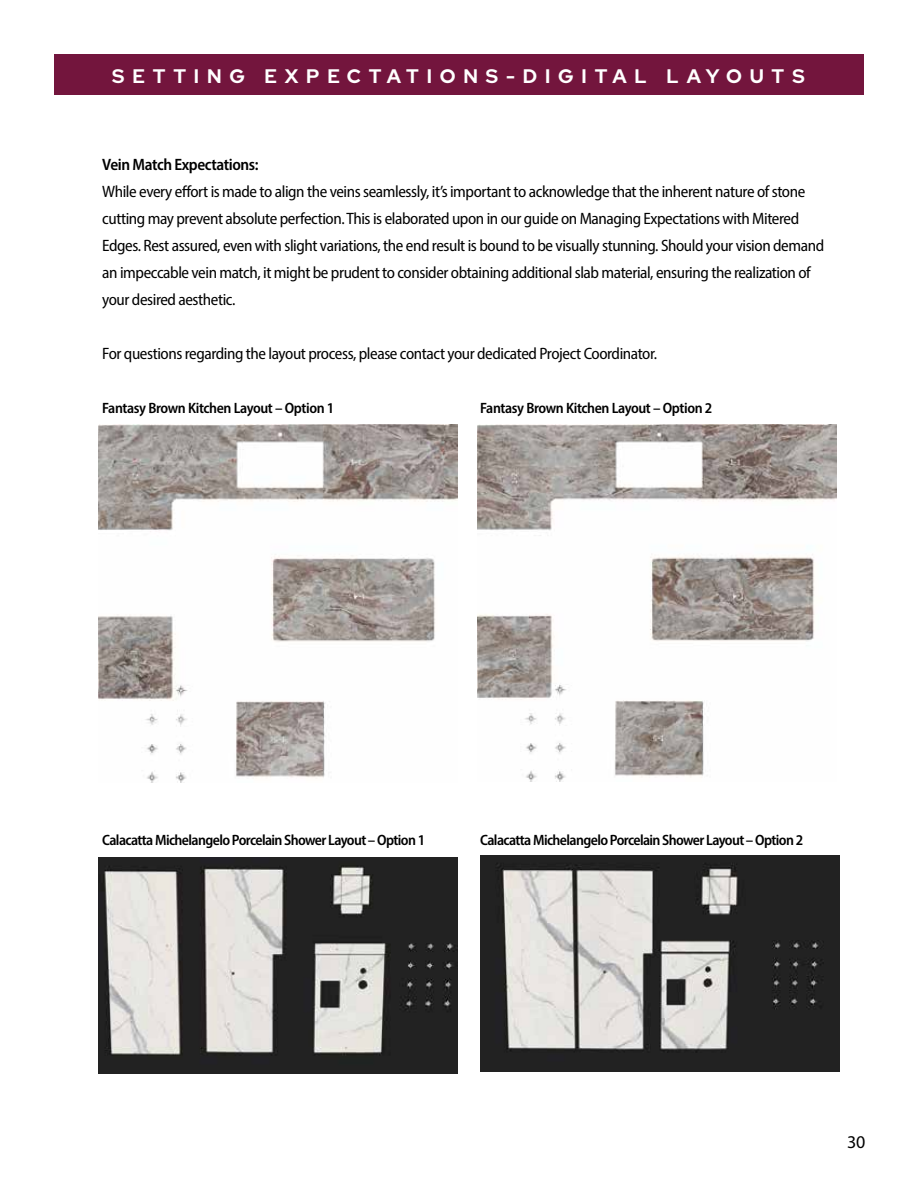
<style>
.page{position:relative;width:918px;height:1188px;background:#fff}
.page>*{position:absolute;margin:0;border:0;box-sizing:border-box;transform-origin:0 0}
.t1{font:700 19.5px "Red Hat Display";letter-spacing:.4em;color:#fff}
.t2{font:18px "Myriad Pro";color:#000}
.t3{font:semi-condensed 16.5px/27px "Myriad Pro";letter-spacing:-.025em;color:#000}
.t4{font:600 semi-condensed 16.5px "Myriad Pro";letter-spacing:-.025em;color:#000}
.t5{font:600 semi-condensed 15px "Myriad Pro";letter-spacing:-.04em;color:#000}
</style>
<div class="page">
<div style="left:54px;top:54px;width:810px;height:40px;background:#73153d"></div>
<img style="left:99px;top:857px;width:359px;height:216px">
<img style="left:480px;top:856px;width:359px;height:216px">
<img style="left:99px;top:425px;width:359px;height:358px">
<img style="left:477px;top:424px;width:359px;height:358px">
<p class="t1" style="left:112px;top:63px;width:694px">SETTING EXPECTATIONS-DIGITAL LAYOUTS</p>
<p class="t4" style="left:102px;top:154px;width:158px">Vein Match Expectations:</p>
<p class="t3" style="left:102px;top:178px;width:723px">While every effort is made to align the veins seamlessly, it’s important to acknowledge that the inherent nature of stone cutting may prevent absolute perfection. This is elaborated upon in our guide on Managing Expectations with Mitered Edges. Rest assured, even with slight variations, the end result is bound to be visually stunning. Should your vision demand an impeccable vein match, it might be prudent to consider obtaining additional slab material, ensuring the realization of your desired aesthetic.</p>
<p class="t3" style="left:102px;top:340px;width:556px">For questions regarding the layout process, please contact your dedicated Project Coordinator.</p>
<p class="t5" style="left:102px;top:399px;width:234px">Fantasy Brown Kitchen Layout – Option 1</p>
<p class="t5" style="left:480px;top:399px;width:234px">Fantasy Brown Kitchen Layout – Option 2</p>
<p class="t5" style="left:102px;top:831px;width:324px">Calacatta Michelangelo Porcelain Shower Layout – Option 1</p>
<p class="t5" style="left:480px;top:831px;width:324px">Calacatta Michelangelo Porcelain Shower Layout – Option 2</p>
<p class="t2" style="left:847px;top:1131px;width:20px">30</p>
</div>
